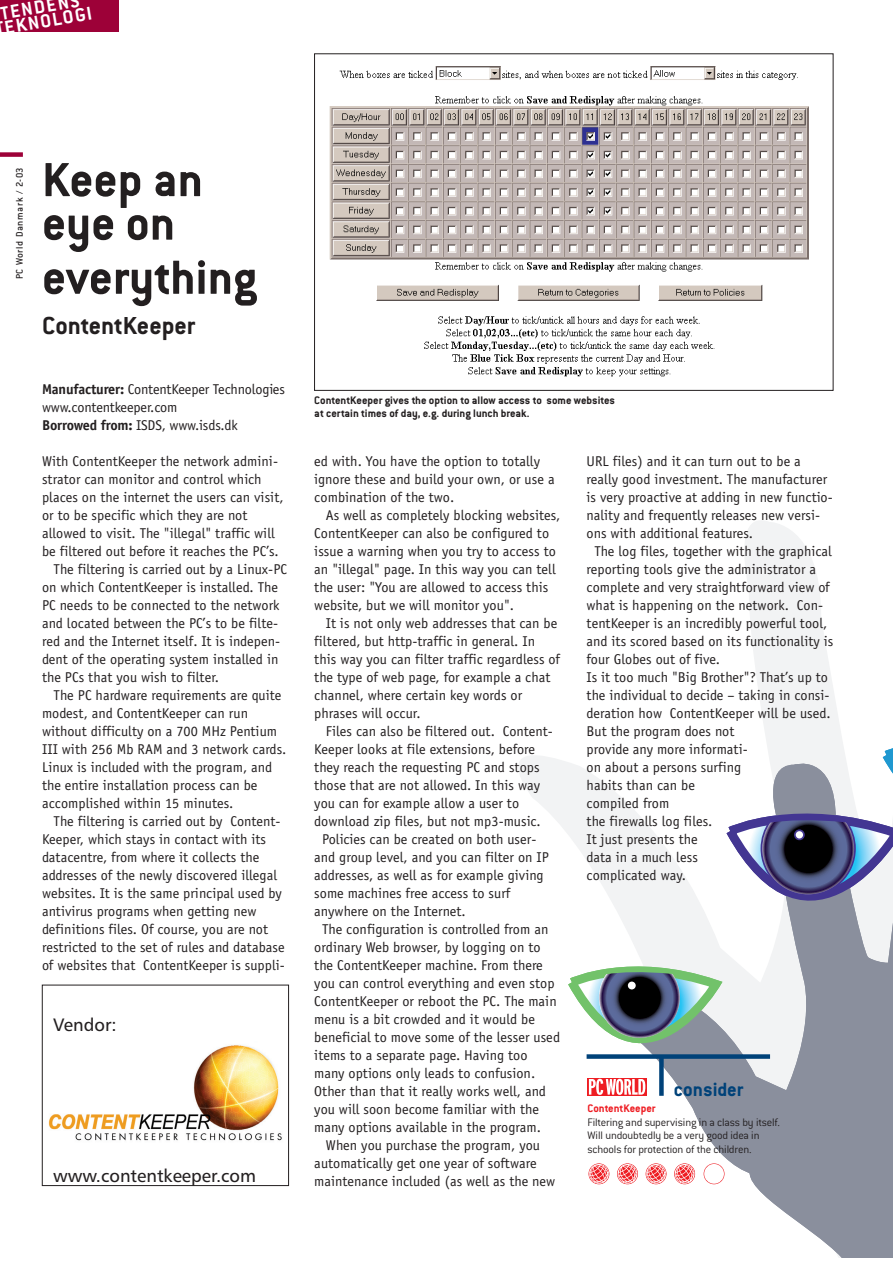
<style>
.page{position:relative;width:893px;height:1263px;background:#fff}
.page>*{position:absolute;margin:0;border:0;box-sizing:border-box;transform-origin:0 0}
.t1{font:700 52.5px/43.5px "Conduit ITC";color:#231f20}
.t2{font:700 27px "Conduit ITC";color:#231f20}
.t3{font:700 21px "Conduit ITC";color:#004279}
.t4{font:700 20.4px/14.5px "Conduit ITC";color:#fff}
.t5{font:18px "Humanist 777 BT Roman B";color:#231f20}
.t6{font:14.25px/18px "Officina Sans";letter-spacing:.005em;color:#231f20}
.t7{font:300 12px/13.5px "Conduit ITC";letter-spacing:-.015em;color:#231f20}
.t8{font:700 12px/13.5px "Conduit ITC";color:#231f20}
.t9{font:700 12px "Conduit ITC";color:#ee1d23}
.t10{font:500 10.5px "Conduit ITC";letter-spacing:.06em;color:#231f20}
.s1{font-weight:700}
</style>
<div class="page">
<svg style="left:518px;top:520px;width:320px;height:304px"></svg>
<svg style="left:564px;top:715px;width:328px;height:543px"></svg>
<div style="left:0;top:152px;width:23px;height:5px;background:#9d0138"></div>
<div style="left:0;top:0;width:119px;height:31px;background:#9d0138"></div>
<img style="left:329px;top:66px;width:480px;height:311px">
<svg style="left:560px;top:733px;width:332px;height:375px"></svg>
<svg style="left:659px;top:1058px;width:4px;height:38px"></svg>
<svg style="left:645px;top:1163px;width:21px;height:21px"></svg>
<svg style="left:617px;top:1163px;width:21px;height:21px"></svg>
<svg style="left:588px;top:1163px;width:21px;height:21px"></svg>
<svg style="left:674px;top:1163px;width:21px;height:21px"></svg>
<svg style="left:703px;top:1163px;width:21px;height:21px"></svg>
<div style="left:42px;top:985px;width:247px;height:201px;border:1px solid #231f20"></div>
<img style="left:48px;top:1045px;width:234px;height:96px">
<h3 class="t4" style="left:0;top:9px;width:91px;rotate:-10deg">TENDENS<br>EKNOLOGI</h3>
<p class="t10" style="left:16px;top:279px;width:114px;rotate:-90deg">PC World Danmark / 2-03</p>
<h1 class="t1" style="left:42px;top:163px;width:163px">Keep an eye on</h1>
<h1 class="t1" style="left:42px;top:261px;width:216px">everything</h1>
<h2 class="t2" style="left:42px;top:317px;width:155px">ContentKeeper</h2>
<p class="t6" style="left:42px;top:381px;width:244px"><span class="s1">Manufacturer:</span> ContentKeeper Technologies www.contentkeeper.com<br><span class="s1">Borrowed from:</span> ISDS, www.isds.dk</p>
<p class="t6" style="left:42px;top:453px;width:237px">With ContentKeeper the network admini-</p>
<p class="t6" style="left:42px;top:471px;width:221px">strator can monitor and control which</p>
<p class="t6" style="left:42px;top:489px;width:243px">places on the internet the users can visit,</p>
<p class="t6" style="left:42px;top:507px;width:207px">or to be specific which they are not</p>
<p class="t6" style="left:42px;top:525px;width:234px">allowed to visit. The "illegal" traffic will</p>
<p class="t6" style="left:42px;top:543px;width:238px">be filtered out before it reaches the PC’s.</p>
<p class="t6" style="left:54px;top:561px;width:235px">The filtering is carried out by a Linux-PC</p>
<p class="t6" style="left:42px;top:579px;width:237px">on which ContentKeeper is installed. The</p>
<p class="t6" style="left:42px;top:597px;width:239px">PC needs to be connected to the network</p>
<p class="t6" style="left:42px;top:615px;width:237px">and located between the PC’s to be filte-</p>
<p class="t6" style="left:42px;top:633px;width:240px">red and the Internet itself. It is indepen-</p>
<p class="t6" style="left:42px;top:651px;width:238px">dent of the operating system installed in</p>
<p class="t6" style="left:42px;top:669px;width:179px">the PCs that you wish to filter.</p>
<p class="t6" style="left:54px;top:687px;width:229px">The PC hardware requirements are quite</p>
<p class="t6" style="left:42px;top:705px;width:207px">modest, and ContentKeeper can run</p>
<p class="t6" style="left:42px;top:723px;width:236px">without difficulty on a 700 MHz Pentium</p>
<p class="t6" style="left:42px;top:741px;width:246px">III with 256 Mb RAM and 3 network cards.</p>
<p class="t6" style="left:42px;top:759px;width:232px">Linux is included with the program, and</p>
<p class="t6" style="left:42px;top:777px;width:217px">the entire installation process can be</p>
<p class="t6" style="left:42px;top:795px;width:193px">accomplished within 15 minutes.</p>
<p class="t6" style="left:54px;top:813px;width:228px">The filtering is carried out by Content-</p>
<p class="t6" style="left:42px;top:831px;width:225px">Keeper, which stays in contact with its</p>
<p class="t6" style="left:42px;top:849px;width:219px">datacentre, from where it collects the</p>
<p class="t6" style="left:42px;top:867px;width:237px">addresses of the newly discovered illegal</p>
<p class="t6" style="left:42px;top:885px;width:241px">websites. It is the same principal used by</p>
<p class="t6" style="left:42px;top:903px;width:216px">antivirus programs when getting new</p>
<p class="t6" style="left:42px;top:921px;width:227px">definitions files. Of course, you are not</p>
<p class="t6" style="left:42px;top:939px;width:244px">restricted to the set of rules and database</p>
<p class="t6" style="left:42px;top:957px;width:244px">of websites that ContentKeeper is suppli-</p>
<p class="t5" style="left:53px;top:1018px;width:65px">Vendor:</p>
<p class="t5" style="left:53px;top:1169px;width:204px">www.contentkeeper.com</p>
<p class="t8" style="left:314px;top:395px;width:302px">ContentKeeper gives the option to allow access to some websites at certain times of day, e.g. during lunch break.</p>
<p class="t6" style="left:314px;top:453px;width:242px">ed with. You have the option to totally ignore these and build your own, or use a combination of the two.</p>
<p class="t6" style="left:314px;top:507px;width:248px;text-indent:12px">As well as completely blocking websites, ContentKeeper can also be configured to issue a warning when you try to access to an "illegal" page. In this way you can tell the user: "You are allowed to access this website, but we will monitor you".</p>
<p class="t6" style="left:314px;top:615px;width:247px;text-indent:12px">It is not only web addresses that can be filtered, but http-traffic in general. In this way you can filter traffic regardless of the type of web page, for example a chat channel, where certain key words or phrases will occur.</p>
<p class="t6" style="left:326px;top:723px;width:228px">Files can also be filtered out. Content-</p>
<p class="t6" style="left:314px;top:741px;width:222px">Keeper looks at file extensions, before</p>
<p class="t6" style="left:314px;top:759px;width:227px">they reach the requesting PC and stops</p>
<p class="t6" style="left:314px;top:777px;width:227px">those that are not allowed. In this way</p>
<p class="t6" style="left:314px;top:795px;width:206px">you can for example allow a user to</p>
<p class="t6" style="left:314px;top:813px;width:228px">download zip files, but not mp3-music.</p>
<p class="t6" style="left:322px;top:831px;width:216px">Policies can be created on both user-</p>
<p class="t6" style="left:314px;top:849px;width:236px">and group level, and you can filter on IP</p>
<p class="t6" style="left:314px;top:867px;width:231px">addresses, as well as for example giving</p>
<p class="t6" style="left:314px;top:885px;width:197px">some machines free access to surf</p>
<p class="t6" style="left:314px;top:903px;width:153px">anywhere on the Internet.</p>
<p class="t6" style="left:322px;top:921px;width:228px">The configuration is controlled from an</p>
<p class="t6" style="left:314px;top:939px;width:228px">ordinary Web browser, by logging on to</p>
<p class="t6" style="left:314px;top:957px;width:230px">the ContentKeeper machine. From there</p>
<p class="t6" style="left:314px;top:975px;width:242px">you can control everything and even stop</p>
<p class="t6" style="left:314px;top:993px;width:244px">ContentKeeper or reboot the PC. The main</p>
<p class="t6" style="left:314px;top:1011px;width:222px">menu is a bit crowded and it would be</p>
<p class="t6" style="left:314px;top:1029px;width:247px">beneficial to move some of the lesser used</p>
<p class="t6" style="left:314px;top:1047px;width:215px">items to a separate page. Having too</p>
<p class="t6" style="left:314px;top:1065px;width:222px">many options only leads to confusion.</p>
<p class="t6" style="left:314px;top:1083px;width:233px">Other than that it really works well, and</p>
<p class="t6" style="left:314px;top:1101px;width:226px">you will soon become familiar with the</p>
<p class="t6" style="left:314px;top:1119px;width:228px">many options available in the program.</p>
<p class="t6" style="left:326px;top:1137px;width:216px">When you purchase the program, you</p>
<p class="t6" style="left:314px;top:1155px;width:224px">automatically get one year of software</p>
<p class="t6" style="left:314px;top:1173px;width:242px">maintenance included (as well as the new</p>
<p class="t6" style="left:586px;top:453px;width:216px">URL files) and it can turn out to be a</p>
<p class="t6" style="left:586px;top:471px;width:242px">really good investment. The manufacturer</p>
<p class="t6" style="left:586px;top:489px;width:248px">is very proactive at adding in new functio-</p>
<p class="t6" style="left:586px;top:507px;width:235px">nality and frequently releases new versi-</p>
<p class="t6" style="left:586px;top:525px;width:168px">ons with additional features.</p>
<p class="t6" style="left:594px;top:543px;width:239px">The log files, together with the graphical</p>
<p class="t6" style="left:586px;top:561px;width:231px">reporting tools give the administrator a</p>
<p class="t6" style="left:586px;top:579px;width:245px">complete and very straightforward view of</p>
<p class="t6" style="left:586px;top:597px;width:238px">what is happening on the network. Con-</p>
<p class="t6" style="left:586px;top:615px;width:242px">tentKeeper is an incredibly powerful tool,</p>
<p class="t6" style="left:586px;top:633px;width:248px">and its scored based on its functionality is</p>
<p class="t6" style="left:586px;top:651px;width:135px">four Globes out of five.</p>
<p class="t6" style="left:586px;top:669px;width:243px">Is it too much "Big Brother"? That’s up to</p>
<p class="t6" style="left:586px;top:687px;width:244px">the individual to decide – taking in consi-</p>
<p class="t6" style="left:586px;top:705px;width:245px">deration how ContentKeeper will be used.</p>
<p class="t6" style="left:586px;top:723px;width:149px">But the program does not</p>
<p class="t6" style="left:586px;top:741px;width:163px">provide any more informati-</p>
<p class="t6" style="left:586px;top:759px;width:156px">on about a persons surfing</p>
<p class="t6" style="left:586px;top:777px;width:110px">habits than can be</p>
<p class="t6" style="left:586px;top:795px;width:84px">compiled from</p>
<p class="t6" style="left:586px;top:813px;width:127px">the firewalls log files.</p>
<p class="t6" style="left:586px;top:831px;width:112px">It just presents the</p>
<p class="t6" style="left:586px;top:849px;width:113px">data in a much less</p>
<p class="t6" style="left:586px;top:867px;width:101px">complicated way.</p>
<h3 class="t3" style="left:674px;top:1082px;width:71px">consider</h3>
<p class="t9" style="left:587px;top:1104px;width:70px">ContentKeeper</p>
<p class="t7" style="left:587px;top:1116px;width:194px">Filtering and supervising in a class by itself.<br>Will undoubtedly be a very good idea in schools for protection of the children.</p>
</div>
